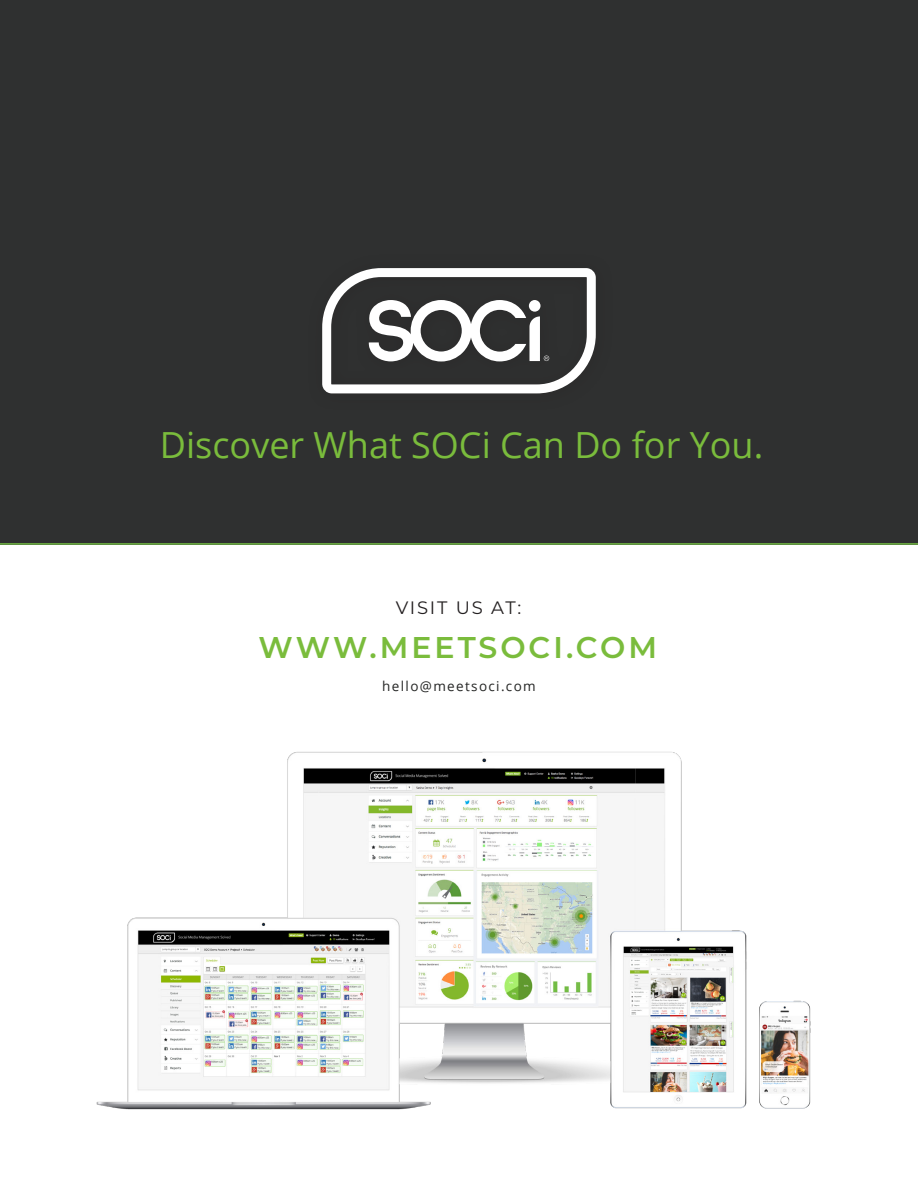
<style>
.page{position:relative;width:918px;height:1188px;background:#fff}
.page>*{position:absolute;margin:0;border:0;box-sizing:border-box;transform-origin:0 0}
.t1{font:36px "Open Sans";color:#7abc3c}
.t2{font:600 30px "Montserrat";letter-spacing:.1em;color:#7abc3c}
.t3{font:18px "Montserrat";letter-spacing:.1em;color:#231f20}
.t4{font:13.5px "Open Sans";letter-spacing:.1em;color:#242524}
</style>
<div class="page">
<div style="left:0;top:0;width:918px;height:545px;background:#2f3030"></div>
<svg style="left:322px;top:268px;width:274px;height:125px"></svg>
<img style="left:96px;top:751px;width:715px;height:359px">
<hr style="left:0;top:543px;width:918px;height:2px;background:#74bc46">
<p class="t1" style="left:160px;top:420px;width:605px">Discover What SOCi Can Do for You.</p>
<p class="t3" style="left:396px;top:595px;width:127px">VISIT US AT:</p>
<p class="t2" style="left:259px;top:626px;width:400px">WWW.MEETSOCI.COM</p>
<p class="t4" style="left:382px;top:676px;width:155px">hello@meetsoci.com</p>
</div>
